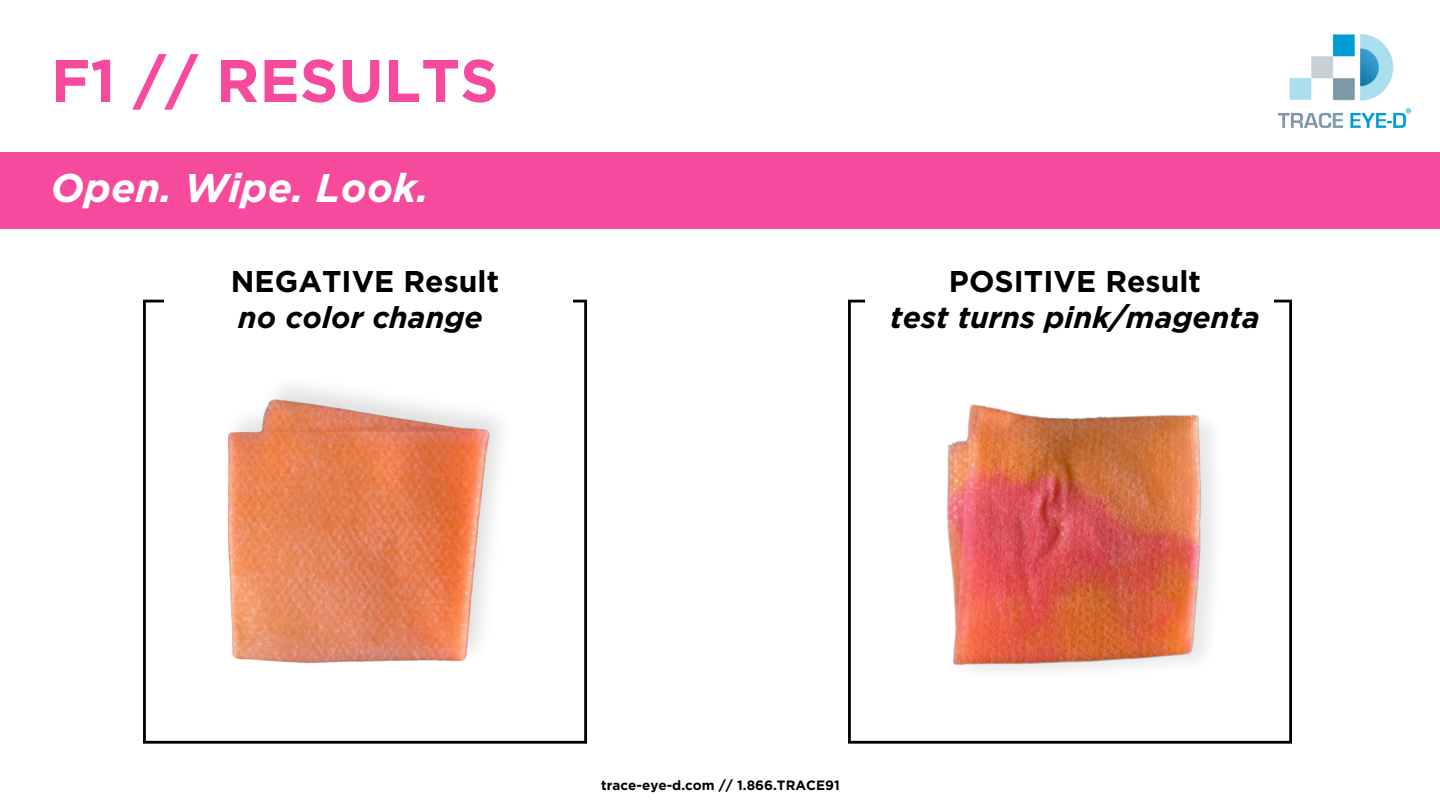
<style>
.page{position:relative;width:1440px;height:810px;background:#fff}
.page>*{position:absolute;margin:0;border:0;box-sizing:border-box;transform-origin:0 0}
.t1{font:700 60px "Gotham";color:#f64b9d}
.t2{font:italic 700 40px "Gotham";color:#fff}
.t3{font:italic 700 30px/36px "Gotham";color:#000;text-align:center}
.t4{font:700 30px/36px "Gotham";color:#000}
.t5{font:700 13.5px "Gotham";color:#000}
.s1{font-style:italic}
.s2{font-style:normal}
</style>
<div class="page">
<img style="left:1278px;top:35px;width:132px;height:93px">
<div style="left:0;top:152px;width:1440px;height:76px;background:#f64b9d"></div>
<svg style="left:143px;top:300px;width:444px;height:444px"></svg>
<div style="left:164px;top:264px;width:408px;height:69px;background:#fff"></div>
<img style="left:143px;top:352px;width:391px;height:377px">
<img style="left:848px;top:299px;width:444px;height:445px">
<p class="t1" style="left:51px;top:44px;width:449px">F1 // RESULTS</p>
<h3 class="t2" style="left:51px;top:164px;width:379px">Open. Wipe. Look.</h3>
<p class="t4" style="left:231px;top:263px;width:270px">NEGATIVE Result <span class="s1">no color change</span></p>
<h3 class="t3" style="left:890px;top:263px;width:371px"><span class="s2">POSITIVE Result<br></span>test turns pink/magenta</h3>
<p class="t5" style="left:601px;top:777px;width:240px">trace-eye-d.com // 1.866.TRACE91</p>
</div>
